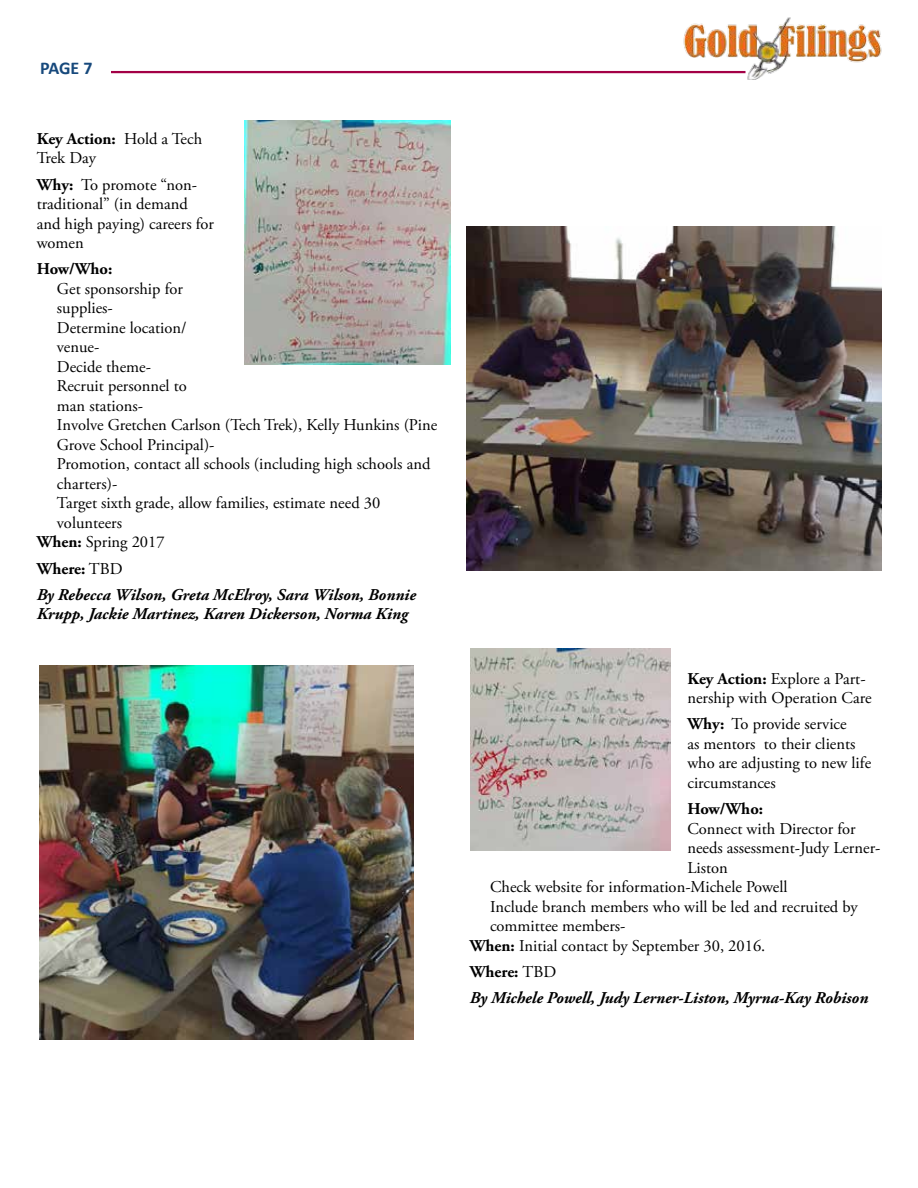
<style>
.page{position:relative;width:918px;height:1188px;background:#fff}
.page>*{position:absolute;margin:0;border:0;box-sizing:border-box;transform-origin:0 0}
.t1{font:700 18px "Calibri";color:#17497c}
.t2{font:16.5px/19.5px "Adobe Garamond Pro";color:#000}
.t3{font:italic 700 16.5px/26.2px "Adobe Garamond Pro";color:#000}
.t4{font:700 16.5px "Adobe Garamond Pro";letter-spacing:-.01em;color:#000}
.s1{font-weight:700}
.s2{font-style:normal}
.s3{font-weight:400;font-style:normal}
</style>
<div class="page">
<img style="left:663px;top:17px;width:219px;height:62px">
<hr style="left:111px;top:71px;width:635px;height:2px;background:#a30046">
<img style="left:39px;top:666px;width:374px;height:374px">
<img style="left:467px;top:227px;width:414px;height:343px">
<img style="left:244px;top:121px;width:206px;height:244px">
<img style="left:471px;top:648px;width:200px;height:203px">
<p class="t1" style="left:40px;top:56px;width:54px">PAGE 7</p>
<p class="t2" style="left:37px;top:129px;width:167px"><span class="s1">Key Action:</span> Hold a Tech<br>Trek Day</p>
<p class="t2" style="left:37px;top:175px;width:179px"><span class="s1">Why:</span> To promote “non&shy;traditional” (in demand and high paying) careers for women</p>
<p class="t4" style="left:37px;top:259px;width:77px">How/Who:</p>
<p class="t2" style="left:57px;top:279px;width:127px">Get sponsorship for</p>
<p class="t2" style="left:57px;top:299px;width:57px">supplies-</p>
<p class="t2" style="left:57px;top:318px;width:131px">Determine location/</p>
<p class="t2" style="left:57px;top:338px;width:44px">venue-</p>
<p class="t2" style="left:57px;top:357px;width:96px">Decide theme-</p>
<p class="t2" style="left:57px;top:377px;width:131px">Recruit personnel to</p>
<p class="t2" style="left:57px;top:396px;width:88px">man stations-</p>
<p class="t2" style="left:57px;top:416px;width:382px">Involve Gretchen Carlson (Tech Trek), Kelly Hunkins (Pine</p>
<p class="t2" style="left:57px;top:435px;width:159px">Grove School Principal)-</p>
<p class="t2" style="left:57px;top:455px;width:375px">Promotion, contact all schools (including high schools and</p>
<p class="t2" style="left:57px;top:474px;width:62px">charters)-</p>
<p class="t2" style="left:57px;top:494px;width:325px">Target sixth grade, allow families, estimate need 30</p>
<p class="t2" style="left:57px;top:513px;width:67px">volunteers</p>
<p class="t2" style="left:37px;top:533px;width:130px"><span class="s1">When:</span> Spring 2017</p>
<p class="t3" style="left:37px;top:556px;width:381px"><span class="s2">Where:</span> <span class="s3">TBD<br></span>By Rebecca Wilson, Greta McElroy, Sara Wilson, Bonnie</p>
<p class="t3" style="left:37px;top:601px;width:373px">Krupp, Jackie Martinez, Karen Dickerson, Norma King</p>
<p class="t2" style="left:687px;top:669px;width:186px"><span class="s1">Key Action:</span> Explore a Part&shy;nership with Operation Care</p>
<p class="t2" style="left:687px;top:715px;width:185px"><span class="s1">Why:</span> To provide service<br>as mentors to their clients who are adjusting to new life circumstances</p>
<p class="t4" style="left:687px;top:799px;width:77px">How/Who:</p>
<p class="t2" style="left:687px;top:819px;width:170px">Connect with Director for</p>
<p class="t2" style="left:687px;top:839px;width:195px">needs assessment-Judy Lerner-</p>
<p class="t2" style="left:687px;top:858px;width:42px">Liston</p>
<p class="t2" style="left:490px;top:878px;width:299px">Check website for information-Michele Powell</p>
<p class="t2" style="left:490px;top:897px;width:369px">Include branch members who will be led and recruited by</p>
<p class="t2" style="left:490px;top:917px;width:137px">committee members-</p>
<p class="t2" style="left:470px;top:936px;width:297px"><span class="s1">When:</span> Initial contact by September 30, 2016.</p>
<p class="t3" style="left:470px;top:959px;width:400px"><span class="s2">Where:</span> <span class="s3">TBD<br></span>By Michele Powell, Judy Lerner-Liston, Myrna-Kay Robison</p>
</div>
